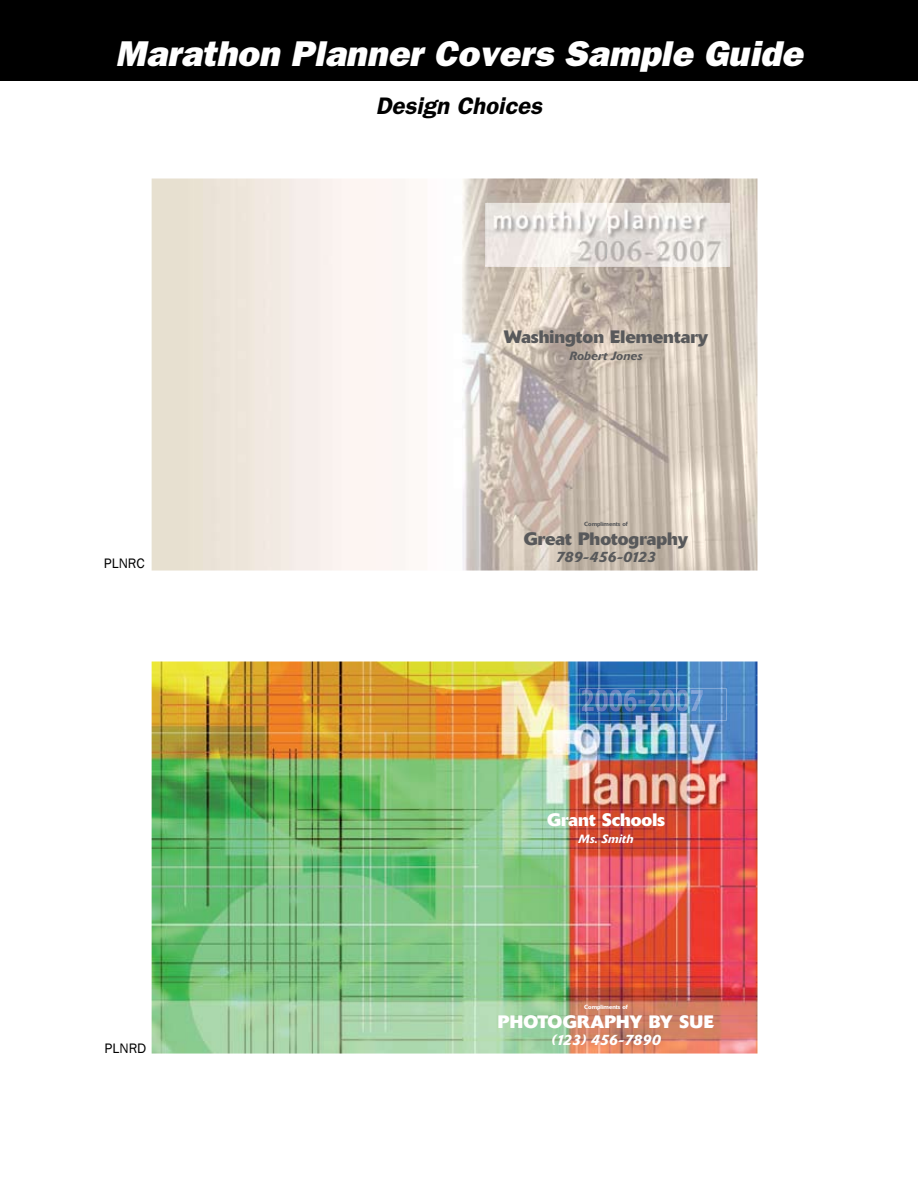
<style>
.page{position:relative;width:918px;height:1188px;background:#fff}
.page>*{position:absolute;margin:0;border:0;box-sizing:border-box;transform-origin:0 0}
.t1{font:italic 800 36px "Franklin Gothic";color:#fff}
.t2{font:italic 600 24px "Franklin Gothic";color:#000}
.t3{font:700 17.85px "Delta";color:#58595b}
.t4{font:700 17.85px "Delta";color:#fff}
.t5{font:italic 500 14.85px "Delta";letter-spacing:-.02em;color:#fff}
.t6{font:italic 500 14.85px "Delta";letter-spacing:-.02em;color:#58595b}
.t7{font:14.1px "Franklin Gothic";color:#000}
.t8{font:italic 500 11.85px "Delta";color:#58595b}
.t9{font:italic 500 11.85px "Delta";color:#fff}
.t10{font:500 6px "Delta";color:#fff}
.t11{font:500 6px "Delta";color:#58595b}
</style>
<div class="page">
<div style="left:0;top:0;width:918px;height:80px;background:#000"></div>
<img style="left:152px;top:662px;width:606px;height:392px">
<img style="left:580px;top:689px;width:147px;height:31px">
<svg style="left:152px;top:178px;width:606px;height:393px"></svg>
<img style="left:486px;top:203px;width:244px;height:64px">
<h1 class="t1" style="left:115px;top:33px;width:689px">Marathon Planner Covers Sample Guide</h1>
<h2 class="t2" style="left:376px;top:91px;width:168px">Design Choices</h2>
<p class="t7" style="left:104px;top:555px;width:42px">PLNRC</p>
<p class="t7" style="left:105px;top:1039px;width:43px">PLNRD</p>
<p class="t3" style="left:504px;top:325px;width:206px">Washington Elementary</p>
<p class="t8" style="left:569px;top:348px;width:75px">Robert Jones</p>
<p class="t11" style="left:584px;top:520px;width:45px">Compliments of</p>
<p class="t3" style="left:524px;top:527px;width:166px">Great Photography</p>
<p class="t6" style="left:556px;top:547px;width:102px">789-456-0123</p>
<p class="t4" style="left:547px;top:808px;width:119px">Grant Schools</p>
<p class="t9" style="left:579px;top:831px;width:57px">Ms. Smith</p>
<p class="t10" style="left:584px;top:1003px;width:45px">Compliments of</p>
<p class="t4" style="left:498px;top:1010px;width:218px">PHOTOGRAPHY BY SUE</p>
<p class="t5" style="left:551px;top:1030px;width:111px">(123) 456-7890</p>
</div>
